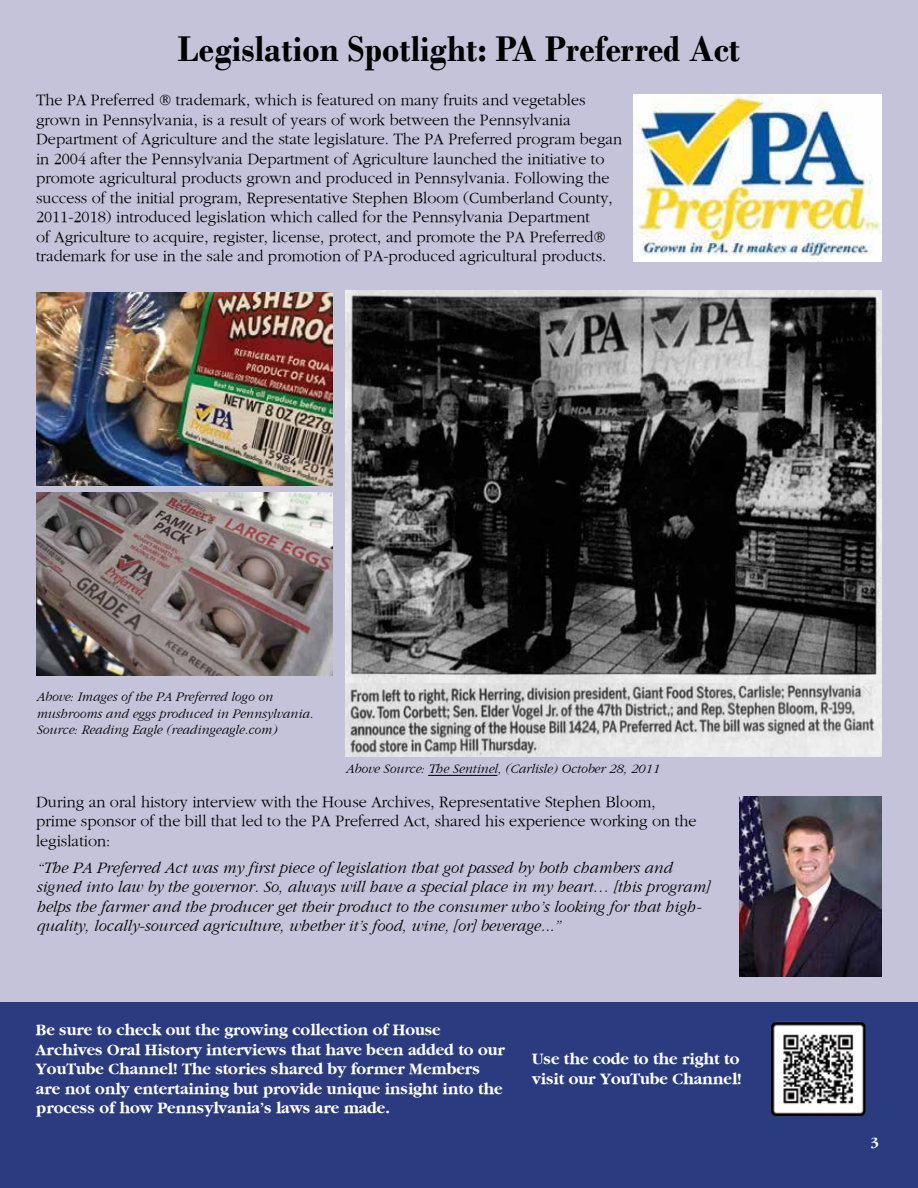
<style>
.page{position:relative;width:918px;height:1188px;background:#c4c3d9}
.page>*{position:absolute;margin:0;border:0;box-sizing:border-box;transform-origin:0 0}
.t1{font:700 37.5px "Bodoni";color:#000;scale:.94 1}
.t2{font:16.5px/19.5px "Gourmand";color:#000}
.t3{font:italic 16.5px/19.5px "Gourmand";color:#000}
.t4{font:700 16.5px/19.5px "Gourmand";color:#fff}
.t5{font:700 15px "Gourmand";color:#fff}
.t6{font:italic 13.5px/16.5px "Gourmand";color:#000}
</style>
<div class="page">
<div style="left:0;top:1002px;width:918px;height:186px;background:#2a3b80"></div>
<img style="left:771px;top:1022px;width:95px;height:94px">
<img style="left:634px;top:95px;width:248px;height:166px">
<img style="left:739px;top:796px;width:143px;height:181px">
<img style="left:36px;top:493px;width:296px;height:183px">
<img style="left:36px;top:292px;width:296px;height:194px">
<img style="left:345px;top:683px;width:537px;height:73px">
<img style="left:345px;top:290px;width:537px;height:393px">
<hr style="left:428px;top:775px;width:69px;height:1px;background:#000">
<h1 class="t1" style="left:178px;top:27px;width:600px">Legislation Spotlight: PA Preferred Act</h1>
<p class="t2" style="left:36px;top:91px;width:588px">The PA Preferred ® trademark, which is featured on many fruits and vegetables grown in Pennsylvania, is a result of years of work between the Pennsylvania Department of Agriculture and the state legislature. The PA Preferred program began in 2004 after the Pennsylvania Department of Agriculture launched the initiative to promote agricultural products grown and produced in Pennsylvania. Following the success of the initial program, Representative Stephen Bloom (Cumberland County, 2011-2018) introduced legislation which called for the Pennsylvania Department<br>of Agriculture to acquire, register, license, protect, and promote the PA Preferred® trademark for use in the sale and promotion of PA-produced agricultural products.</p>
<p class="t6" style="left:36px;top:689px;width:278px">Above: Images of the PA Preferred logo on mushrooms and eggs produced in Pennsylvania.<br>Source: Reading Eagle (readingeagle.com)</p>
<p class="t6" style="left:345px;top:761px;width:315px">Above Source: The Sentinel, (Carlisle) October 28, 2011</p>
<p class="t2" style="left:36px;top:792px;width:662px">During an oral history interview with the House Archives, Representative Stephen Bloom, prime sponsor of the bill that led to the PA Preferred Act, shared his experience working on the legislation:</p>
<p class="t3" style="left:36px;top:858px;width:675px">“The PA Preferred Act was my first piece of legislation that got passed by both chambers and signed into law by the governor. So, always will have a special place in my heart… [this program] helps the farmer and the producer get their product to the consumer who’s looking for that high&shy;quality, locally-sourced agriculture, whether it’s food, wine, [or] beverage...”</p>
<p class="t4" style="left:36px;top:1020px;width:470px">Be sure to check out the growing collection of House Archives Oral History interviews that have been added to our YouTube Channel! The stories shared by former Members are not only entertaining but provide unique insight into the process of how Pennsylvania’s laws are made.</p>
<p class="t4" style="left:532px;top:1050px;width:211px">Use the code to the right to visit our YouTube Channel!</p>
<p class="t5" style="left:871px;top:1135px;width:10px">3</p>
</div>
